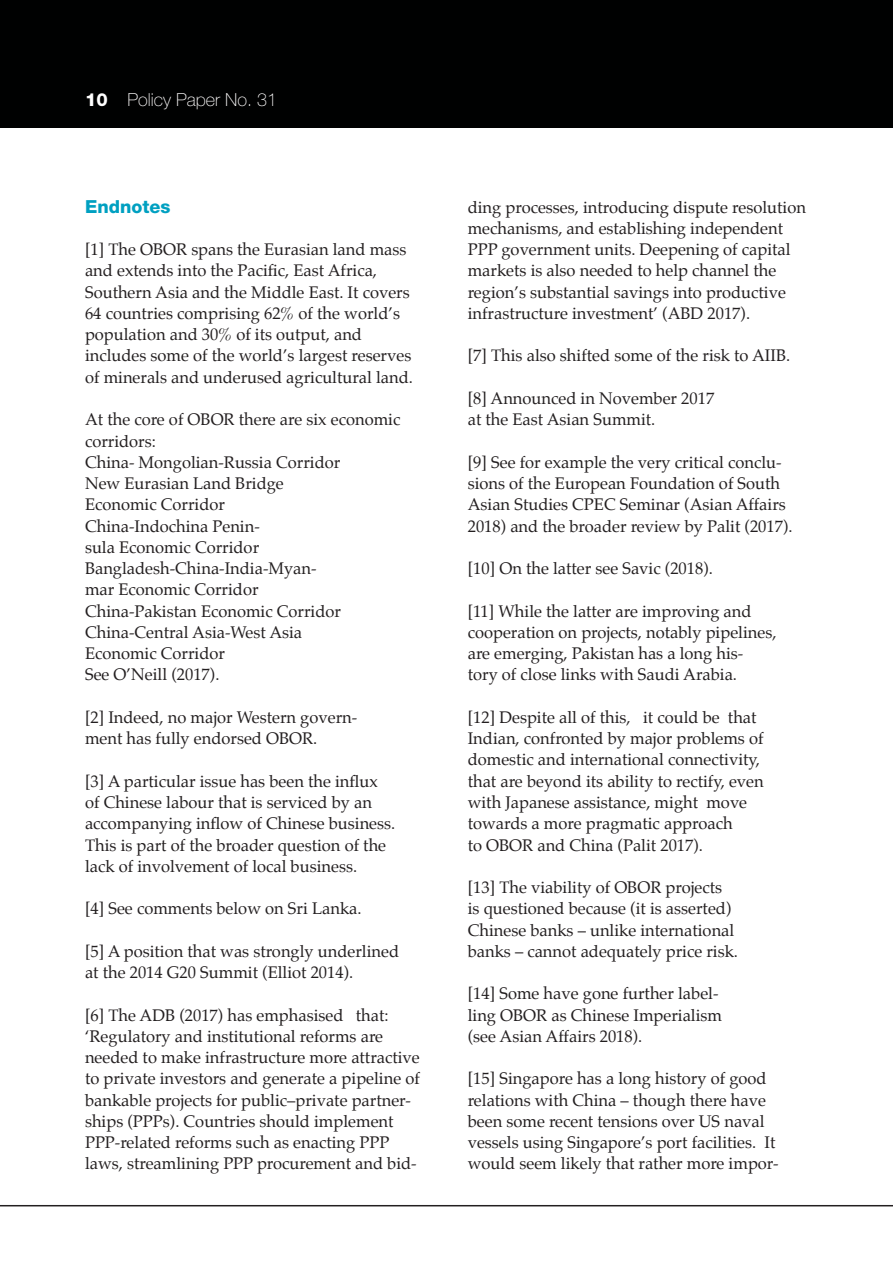
<style>
.page{position:relative;width:893px;height:1263px;background:#fff}
.page>*{position:absolute;margin:0;border:0;box-sizing:border-box;transform-origin:0 0}
.t1{font:100 18px "Helvetica Neue LT Std";color:#fff}
.Subheading{font:800 18px "Helvetica Neue LT Std";color:#00a0c1}
.Palatino_Body_1st{font:16.5px/21.3px "Palatino";color:#231f20}
.s1{font-weight:800}
</style>
<div class="page">
<div style="left:0;top:0;width:893px;height:128px;background:#000101"></div>
<hr style="left:0;top:1205px;width:893px;height:1px;background:#231f20">
<p class="t1" style="left:85px;top:90px;width:194px"><span class="s1">10</span> Policy Paper No. 31</p>
<p class="Subheading" style="left:85px;top:195px;width:87px">Endnotes</p>
<p class="Palatino_Body_1st" style="left:85px;top:239px;width:329px">[1] The OBOR spans the Eurasian land mass and extends into the Pacific, East Africa, Southern Asia and the Middle East. It covers 64 countries comprising 62% of the world’s population and 30% of its output, and includes some of the world’s largest reserves of minerals and underused agricultural land.</p>
<p class="Palatino_Body_1st" style="left:85px;top:409px;width:317px">At the core of OBOR there are six economic</p>
<p class="Palatino_Body_1st" style="left:85px;top:430px;width:72px">corridors:</p>
<p class="Palatino_Body_1st" style="left:85px;top:451px;width:257px">China- Mongolian-Russia Corridor</p>
<p class="Palatino_Body_1st" style="left:85px;top:473px;width:200px">New Eurasian Land Bridge<br>Economic Corridor</p>
<p class="Palatino_Body_1st" style="left:85px;top:515px;width:176px">China-Indochina Penin&shy;sula Economic Corridor</p>
<p class="Palatino_Body_1st" style="left:85px;top:558px;width:233px">Bangladesh-China-India-Myan&shy;mar Economic Corridor</p>
<p class="Palatino_Body_1st" style="left:85px;top:600px;width:257px">China-Pakistan Economic Corridor</p>
<p class="Palatino_Body_1st" style="left:85px;top:621px;width:219px">China-Central Asia-West Asia<br>Economic Corridor</p>
<p class="Palatino_Body_1st" style="left:85px;top:664px;width:136px">See O’Neill (2017).</p>
<p class="Palatino_Body_1st" style="left:85px;top:706px;width:274px">[2] Indeed, no major Western govern&shy;ment has fully endorsed OBOR.</p>
<p class="Palatino_Body_1st" style="left:85px;top:770px;width:312px">[3] A particular issue has been the influx of Chinese labour that is serviced by an accompanying inflow of Chinese business.<br>This is part of the broader question of the lack of involvement of local business.</p>
<p class="Palatino_Body_1st" style="left:85px;top:898px;width:278px">[4] See comments below on Sri Lanka.</p>
<p class="Palatino_Body_1st" style="left:85px;top:940px;width:316px">[5] A position that was strongly underlined at the 2014 G20 Summit (Elliot 2014).</p>
<p class="Palatino_Body_1st" style="left:85px;top:1004px;width:336px">[6] The ADB (2017) has emphasised that: ‘Regulatory and institutional reforms are needed to make infrastructure more attractive to private investors and generate a pipeline of bankable projects for public–private partner&shy;ships (PPPs). Countries should implement PPP-related reforms such as enacting PPP laws, streamlining PPP procurement and bid-</p>
<p class="Palatino_Body_1st" style="left:468px;top:196px;width:340px">ding processes, introducing dispute resolution mechanisms, and establishing independent PPP government units. Deepening of capital markets is also needed to help channel the region’s substantial savings into productive infrastructure investment’ (ABD 2017).</p>
<p class="Palatino_Body_1st" style="left:468px;top:345px;width:324px">[7] This also shifted some of the risk to AIIB.</p>
<p class="Palatino_Body_1st" style="left:468px;top:388px;width:248px">[8] Announced in November 2017 at the East Asian Summit.</p>
<p class="Palatino_Body_1st" style="left:468px;top:451px;width:326px">[9] See for example the very critical conclu&shy;sions of the European Foundation of South Asian Studies CPEC Seminar (Asian Affairs 2018) and the broader review by Palit (2017).</p>
<p class="Palatino_Body_1st" style="left:468px;top:558px;width:247px">[10] On the latter see Savic (2018).</p>
<p class="Palatino_Body_1st" style="left:468px;top:600px;width:310px">[11] While the latter are improving and cooperation on projects, notably pipelines, are emerging, Pakistan has a long his&shy;tory of close links with Saudi Arabia.</p>
<p class="Palatino_Body_1st" style="left:468px;top:706px;width:298px">[12] Despite all of this, it could be that Indian, confronted by major problems of domestic and international connectivity, that are beyond its ability to rectify, even with Japanese assistance, might move towards a more pragmatic approach<br>to OBOR and China (Palit 2017).</p>
<p class="Palatino_Body_1st" style="left:468px;top:877px;width:272px">[13] The viability of OBOR projects is questioned because (it is asserted)<br>Chinese banks – unlike international banks – cannot adequately price risk.</p>
<p class="Palatino_Body_1st" style="left:468px;top:983px;width:256px">[14] Some have gone further label&shy;ling OBOR as Chinese Imperialism (see Asian Affairs 2018).</p>
<p class="Palatino_Body_1st" style="left:468px;top:1068px;width:312px">[15] Singapore has a long history of good relations with China – though there have been some recent tensions over US naval vessels using Singapore’s port facilities. It would seem likely that rather more impor-</p>
</div>
